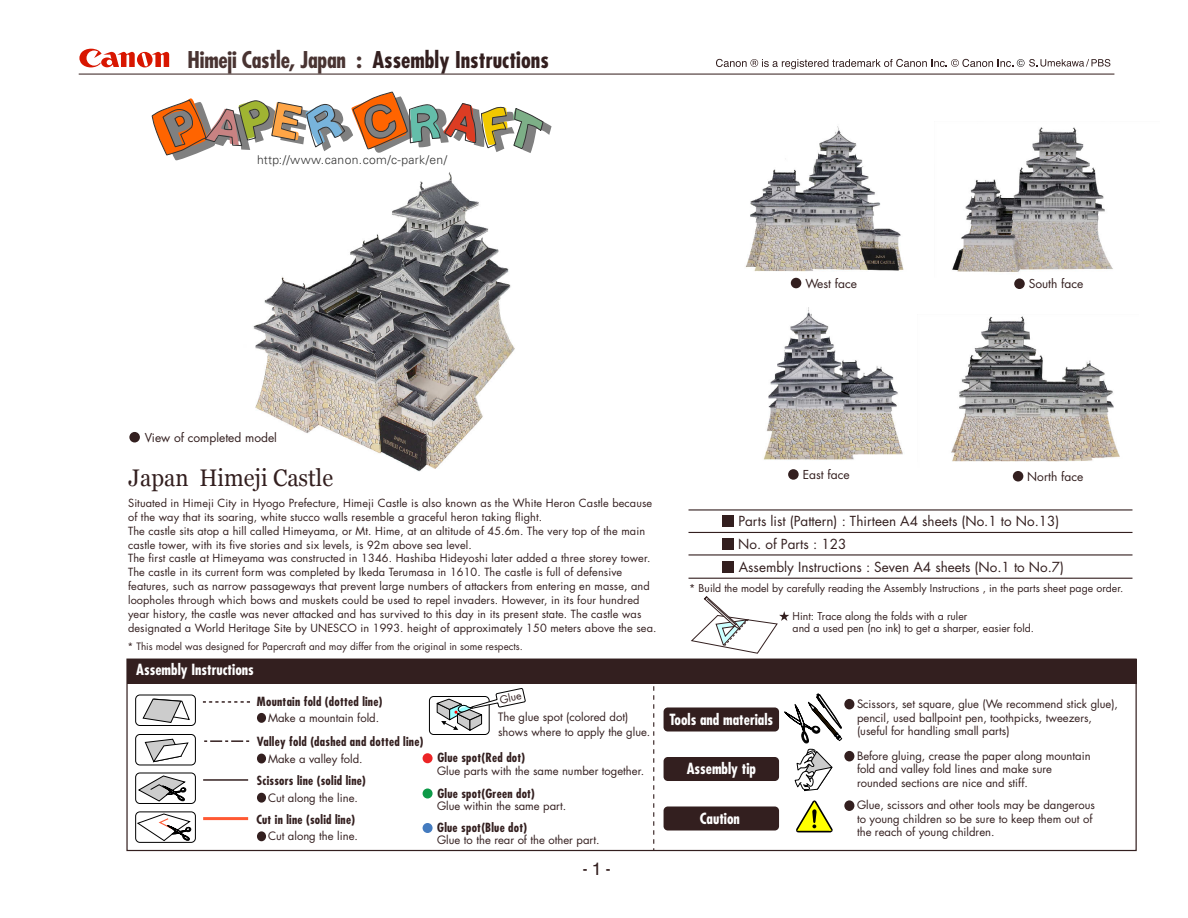
<style>
.page{position:relative;width:1188px;height:918px;background:#fff}
.page>*{position:absolute;margin:0;border:0;box-sizing:border-box;transform-origin:0 0}
.t1{font:24px "Georgia";color:#331f1f;scale:.93 1}
.t2{font:700 condensed 22.5px "Futura";color:#331f1f}
.t3{font:500 18px "Helvetica";color:#331f1f;scale:.8 1}
.t4{font:700 condensed 15px "Futura";color:#fff}
.t5{font:13.5px "Futura";color:#331f1f}
.t6{font:700 condensed 12.3px "Futura";letter-spacing:.02em;color:#331f1f}
.t7{font:300 12.15px "Univers";letter-spacing:.03em;color:#333}
.t8{font:12px "Futura";color:#331f1f}
.t9{font:11.25px/13.5px "Futura";color:#331f1f}
.t10{font:10.95px/14px "Futura";letter-spacing:.01em;color:#331f1f}
.t11{font:10.5px/12px "Futura";color:#331f1f}
.t12{font:9.9px "Futura";color:#331f1f}
.s1{color:#493432}
</style>
<div class="page">
<img style="left:253px;top:182px;width:262px;height:290px">
<img style="left:745px;top:126px;width:159px;height:153px">
<img style="left:763px;top:308px;width:140px;height:152px">
<img style="left:951px;top:316px;width:169px;height:146px">
<img style="left:952px;top:127px;width:161px;height:145px">
<svg style="left:151px;top:92px;width:401px;height:90px"></svg>
<svg style="left:79px;top:49px;width:90px;height:18px"></svg>
<hr style="left:79px;top:74px;width:1035px;height:1px;background:#493432">
<svg style="left:716px;top:59px;width:394px;height:10px"></svg>
<hr style="left:689px;top:509px;width:443px;height:2px;background:#331f1f">
<hr style="left:689px;top:532px;width:443px;height:1px;background:#331f1f">
<hr style="left:689px;top:554px;width:443px;height:2px;background:#331f1f">
<hr style="left:689px;top:578px;width:443px;height:1px;background:#331f1f">
<div style="left:129px;top:432px;width:11px;height:10px;background:#331f1f;border-radius:50%"></div>
<div style="left:1014px;top:278px;width:11px;height:11px;background:#331f1f;border-radius:50%"></div>
<div style="left:788px;top:469px;width:11px;height:11px;background:#331f1f;border-radius:50%"></div>
<div style="left:1013px;top:471px;width:10px;height:11px;background:#331f1f;border-radius:50%"></div>
<div style="left:791px;top:278px;width:10px;height:10px;background:#331f1f;border-radius:50%"></div>
<svg style="left:691px;top:596px;width:98px;height:58px"></svg>
<div style="left:722px;top:515px;width:11px;height:12px;background:#331f1f"></div>
<div style="left:722px;top:539px;width:11px;height:11px;background:#331f1f"></div>
<div style="left:722px;top:561px;width:11px;height:12px;background:#331f1f"></div>
<div style="left:126px;top:659px;width:1011px;height:192px;background:#fff;border:1px solid #331f1f"></div>
<svg style="left:653px;top:686px;width:1px;height:165px"></svg>
<hr style="left:203px;top:779px;width:45px;height:2px;background:#331f1f">
<hr style="left:203px;top:817px;width:45px;height:3px;background:#ff5933">
<svg style="left:203px;top:701px;width:47px;height:2px"></svg>
<svg style="left:204px;top:740px;width:46px;height:2px"></svg>
<div style="left:664px;top:707px;width:115px;height:25px;background:#331f1f;border-radius:4px"></div>
<div style="left:664px;top:757px;width:115px;height:24px;background:#331f1f;border-radius:4px"></div>
<div style="left:664px;top:807px;width:115px;height:24px;background:#331f1f;border-radius:4px"></div>
<div style="left:127px;top:659px;width:1010px;height:24px;background:#331f1f"></div>
<div style="left:844px;top:699px;width:10px;height:10px;background:#331f1f;border-radius:50%"></div>
<div style="left:844px;top:751px;width:10px;height:10px;background:#331f1f;border-radius:50%"></div>
<div style="left:844px;top:800px;width:10px;height:11px;background:#331f1f;border-radius:50%"></div>
<div style="left:257px;top:713px;width:9px;height:10px;background:#331f1f;border-radius:50%"></div>
<div style="left:423px;top:753px;width:10px;height:10px;background:#ec2426;border-radius:50%"></div>
<div style="left:423px;top:789px;width:10px;height:10px;background:#0d9a48;border-radius:50%"></div>
<div style="left:423px;top:823px;width:10px;height:10px;background:#447bbf;border-radius:50%"></div>
<div style="left:257px;top:754px;width:9px;height:9px;background:#331f1f;border-radius:50%"></div>
<div style="left:257px;top:793px;width:9px;height:10px;background:#331f1f;border-radius:50%"></div>
<div style="left:257px;top:831px;width:9px;height:10px;background:#331f1f;border-radius:50%"></div>
<svg style="left:142px;top:698px;width:48px;height:25px"></svg>
<svg style="left:144px;top:738px;width:45px;height:25px"></svg>
<div style="left:135px;top:695px;width:61px;height:31px;border:1px solid #000;border-radius:4px"></div>
<div style="left:135px;top:734px;width:61px;height:31px;border:1px solid #000;border-radius:4px"></div>
<div style="left:135px;top:773px;width:61px;height:31px;border:1px solid #000;border-radius:4px"></div>
<svg style="left:137px;top:775px;width:50px;height:27px"></svg>
<div style="left:135px;top:812px;width:61px;height:31px;border:1px solid #000;border-radius:4px"></div>
<svg style="left:136px;top:813px;width:56px;height:29px"></svg>
<div style="left:429px;top:696px;width:61px;height:39px;border:1px solid #000;border-radius:4px"></div>
<svg style="left:435px;top:688px;width:91px;height:44px"></svg>
<svg style="left:784px;top:693px;width:58px;height:139px"></svg>
<p class="t2" style="left:188px;top:46px;width:363px"><span class="s1">Himeji Castle, Japan :</span> Assembly Instructions</p>
<p class="t7" style="left:257px;top:152px;width:191px">http://www.canon.com/c-park/en/</p>
<p class="t8" style="left:805px;top:275px;width:53px">West face</p>
<p class="t8" style="left:1029px;top:276px;width:56px">South face</p>
<p class="t8" style="left:145px;top:430px;width:134px">View of completed model</p>
<p class="t1" style="left:129px;top:464px;width:221px">Japan Himeji Castle</p>
<p class="t10" style="left:128px;top:496px;width:530px">Situated in Himeji City in Hyogo Prefecture, Himeji Castle is also known as the White Heron Castle because of the way that its soaring, white stucco walls resemble a graceful heron taking flight.<br>The castle sits atop a hill called Himeyama, or Mt. Hime, at an altitude of 45.6m. The very top of the main castle tower, with its five stories and six levels, is 92m above sea level.<br>The first castle at Himeyama was constructed in 1346. Hashiba Hideyoshi later added a three storey tower.<br>The castle in its current form was completed by Ikeda Terumasa in 1610. The castle is full of defensive features, such as narrow passageways that prevent large numbers of attackers from entering en masse, and loopholes through which bows and muskets could be used to repel invaders. However, in its four hundred year history, the castle was never attacked and has survived to this day in its present state. The castle was designated a World Heritage Site by UNESCO in 1993. height of approximately 150 meters above the sea.</p>
<p class="t12" style="left:127px;top:640px;width:397px">* This model was designed for Papercraft and may differ from the original in some respects.</p>
<p class="t4" style="left:136px;top:661px;width:119px">Assembly Instructions</p>
<p class="t6" style="left:257px;top:693px;width:127px">Mountain fold (dotted line)</p>
<p class="t6" style="left:257px;top:734px;width:168px">Valley fold (dashed and dotted line)</p>
<p class="t6" style="left:257px;top:773px;width:110px">Scissors line (solid line)</p>
<p class="t6" style="left:256px;top:812px;width:100px">Cut in line (solid line)</p>
<p class="t9" style="left:268px;top:711px;width:113px">Make a mountain fold.</p>
<p class="t9" style="left:268px;top:752px;width:96px">Make a valley fold.</p>
<p class="t9" style="left:268px;top:791px;width:91px">Cut along the line.</p>
<p class="t9" style="left:268px;top:830px;width:91px">Cut along the line.</p>
<p class="t11" style="left:499px;top:694px;width:23px;rotate:-12deg">Glue</p>
<p class="t9" style="left:498px;top:709px;width:154px;line-height:15px">The glue spot (colored dot) shows where to apply the glue.</p>
<p class="t6" style="left:437px;top:750px;width:89px">Glue spot(Red dot)</p>
<p class="t6" style="left:437px;top:785px;width:99px">Glue spot(Green dot)</p>
<p class="t6" style="left:437px;top:820px;width:91px">Glue spot(Blue dot)</p>
<p class="t9" style="left:437px;top:764px;width:209px">Glue parts with the same number together.</p>
<p class="t9" style="left:437px;top:799px;width:131px">Glue within the same part.</p>
<p class="t9" style="left:437px;top:834px;width:164px">Glue to the rear of the other part.</p>
<p class="t3" style="left:583px;top:857px;width:36px">-1-</p>
<p class="t8" style="left:803px;top:467px;width:48px">East face</p>
<p class="t8" style="left:1027px;top:469px;width:58px">North face</p>
<p class="t5" style="left:738px;top:513px;width:322px">Parts list (Pattern) : Thirteen A4 sheets (No.1 to No.13)</p>
<p class="t5" style="left:739px;top:558px;width:327px">Assembly Instructions : Seven A4 sheets (No.1 to No.7)</p>
<p class="t5" style="left:738px;top:536px;width:110px">No. of Parts : 123</p>
<p class="t11" style="left:689px;top:582px;width:436px">* Build the model by carefully reading the Assembly Instructions , in the parts sheet page order.</p>
<p class="t11" style="left:793px;top:610px;width:243px">Hint: Trace along the folds with a ruler<br>and a used pen (no ink) to get a sharper, easier fold.</p>
<p class="t4" style="left:669px;top:710px;width:105px">Tools and materials</p>
<p class="t4" style="left:687px;top:759px;width:71px">Assembly tip</p>
<p class="t4" style="left:700px;top:809px;width:42px">Caution</p>
<p class="t9" style="left:857px;top:697px;width:263px">Scissors, set square, glue (We recommend stick glue), pencil, used ballpoint pen, toothpicks, tweezers, (useful for handling small parts)</p>
<p class="t9" style="left:857px;top:749px;width:235px">Before gluing, crease the paper along mountain fold and valley fold lines and make sure rounded sections are nice and stiff.</p>
<p class="t9" style="left:857px;top:798px;width:240px">Glue, scissors and other tools may be dangerous to young children so be sure to keep them out of the reach of young children.</p>
</div>
